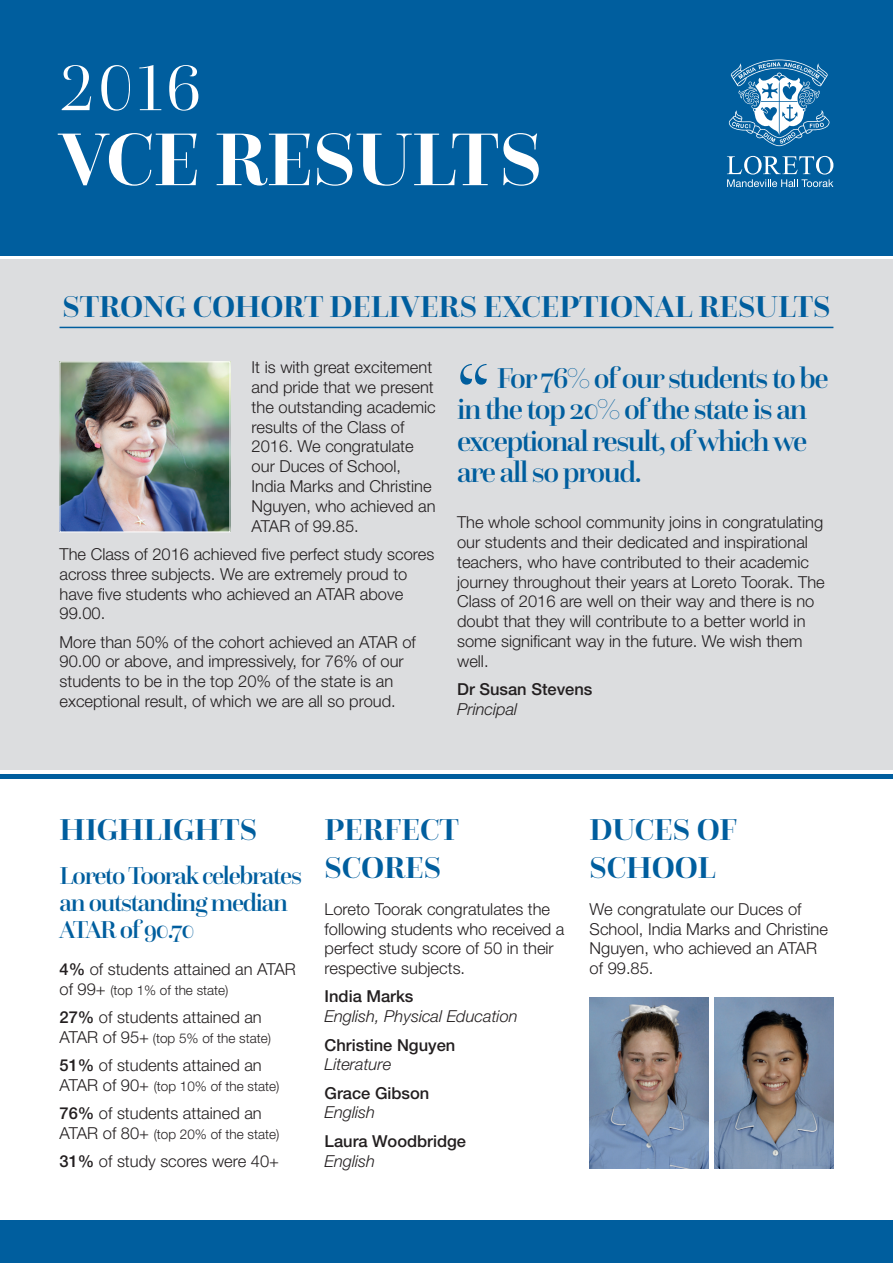
<style>
.page{position:relative;width:893px;height:1263px;background:#fff}
.page>*{position:absolute;margin:0;border:0;box-sizing:border-box;transform-origin:0 0}
.t1{font:700 78px "Questa Grande";color:#fff}
.t2{font:500 75px "Questa Grande";color:#005e9e}
.t3{font:300 67.5px "Questa Grande";color:#fff}
.t4{font:700 31.5px/37.8px "Questa Grande";color:#005e9e}
.t5{font:500 30px/31.5px "Questa Grande";letter-spacing:-.05em;color:#005e9e}
.t6{font:500 25.5px/27px "Questa Grande";letter-spacing:-.05em;color:#005e9e}
.t7{font:300 16.5px/19.8px "Helvetica Neue LT Std";color:#231f20}
.t8{font:500 16.5px "Helvetica Neue LT Std";color:#231f20}
.t9{font:italic 300 16.5px "Helvetica Neue LT Std";color:#231f20}
.t10{font:300 13.5px "Helvetica Neue LT Std";color:#231f20}
.s1{font-weight:900}
.s2{font-weight:500}
.s3{font-size:16.5px}
</style>
<div class="page">
<img style="left:590px;top:998px;width:119px;height:170px">
<img style="left:714px;top:998px;width:119px;height:170px">
<div style="left:0;top:0;width:893px;height:255px;background:#005e9e"></div>
<svg style="left:728px;top:60px;width:102px;height:86px"></svg>
<svg style="left:727px;top:156px;width:106px;height:31px"></svg>
<div style="left:0;top:259px;width:893px;height:511px;background:#dcdddf"></div>
<img style="left:62px;top:363px;width:166px;height:167px">
<div style="left:60px;top:361px;width:170px;height:171px;border:1px solid #fff"></div>
<hr style="left:60px;top:327px;width:773px;height:1px;background:#005e9e">
<hr style="left:0;top:774px;width:893px;height:4px;background:#005e9e">
<div style="left:0;top:1220px;width:893px;height:43px;background:#005e9e"></div>
<h3 class="t3" style="left:60px;top:48px;width:144px">2016</h3>
<h1 class="t1" style="left:60px;top:111px;width:484px">VCE RESULTS</h1>
<h3 class="t4" style="left:62px;top:287px;width:770px">STRONG COHORT DELIVERS EXCEPTIONAL RESULTS</h3>
<p class="t7" style="left:252px;top:357px;width:186px">It is with great excitement and pride that we present the outstanding academic results of the Class of<br>2016. We congratulate our Duces of School,<br>India Marks and Christine<br>Nguyen, who achieved an<br>ATAR of 99.85.</p>
<p class="t7" style="left:60px;top:544px;width:376px">The Class of 2016 achieved five perfect study scores across three subjects. We are extremely proud to have five students who achieved an ATAR above 99.00.</p>
<p class="t7" style="left:60px;top:631px;width:358px">More than 50% of the cohort achieved an ATAR of 90.00 or above, and impressively, for 76% of our students to be in the top 20% of the state is an exceptional result, of which we are all so proud.</p>
<h2 class="t2" style="left:457px;top:347px;width:34px">“</h2>
<h3 class="t5" style="left:457px;top:362px;width:373px;text-indent:40px">For 76<span class="s1">%</span> of our students to be in the top 20% of the state is an exceptional result, of which we are all so proud.</h3>
<p class="t7" style="left:457px;top:512px;width:369px">The whole school community joins in congratulating our students and their dedicated and inspirational teachers, who have contributed to their academic journey throughout their years at Loreto Toorak. The Class of 2016 are well on their way and there is no doubt that they will contribute to a better world in some significant way in the future. We wish them well.</p>
<p class="t8" style="left:457px;top:679px;width:137px">Dr Susan Stevens</p>
<p class="t9" style="left:457px;top:699px;width:62px">Principal</p>
<h3 class="t4" style="left:60px;top:810px;width:199px">HIGHLIGHTS</h3>
<h3 class="t6" style="left:60px;top:862px;width:244px">Loreto Toorak celebrates an outstanding median<br>ATAR of 90.70</h3>
<p class="t7" style="left:60px;top:959px;width:238px"><span class="s2">4%</span> of students attained an ATAR</p>
<p class="t10" style="left:60px;top:982px;width:170px"><span class="s3">of 99+</span> (top 1% of the state)</p>
<p class="t7" style="left:60px;top:1007px;width:204px"><span class="s2">27%</span> of students attained an</p>
<p class="t10" style="left:60px;top:1030px;width:213px"><span class="s3">ATAR of 95+</span> (top 5% of the state)</p>
<p class="t7" style="left:60px;top:1055px;width:204px"><span class="s2">51%</span> of students attained an</p>
<p class="t10" style="left:60px;top:1078px;width:221px"><span class="s3">ATAR of 90+</span> (top 10% of the state)</p>
<p class="t7" style="left:60px;top:1103px;width:204px"><span class="s2">76%</span> of students attained an</p>
<p class="t10" style="left:60px;top:1126px;width:221px"><span class="s3">ATAR of 80+</span> (top 20% of the state)</p>
<p class="t7" style="left:60px;top:1151px;width:221px"><span class="s2">31%</span> of study scores were 40+</p>
<h3 class="t4" style="left:325px;top:810px;width:136px">PERFECT<br>SCORES</h3>
<p class="t7" style="left:325px;top:898px;width:241px">Loreto Toorak congratulates the following students who received a perfect study score of 50 in their respective subjects.</p>
<p class="t8" style="left:325px;top:987px;width:90px">India Marks</p>
<p class="t9" style="left:325px;top:1006px;width:195px">English, Physical Education</p>
<p class="t8" style="left:325px;top:1035px;width:132px">Christine Nguyen</p>
<p class="t9" style="left:325px;top:1055px;width:68px">Literature</p>
<p class="t8" style="left:325px;top:1083px;width:106px">Grace Gibson</p>
<p class="t9" style="left:325px;top:1103px;width:52px">English</p>
<p class="t8" style="left:325px;top:1131px;width:143px">Laura Woodbridge</p>
<p class="t9" style="left:325px;top:1151px;width:52px">English</p>
<h3 class="t4" style="left:590px;top:810px;width:149px">DUCES OF<br>SCHOOL</h3>
<p class="t7" style="left:590px;top:898px;width:240px">We congratulate our Duces of<br>School, India Marks and Christine<br>Nguyen, who achieved an ATAR of 99.85.</p>
</div>
